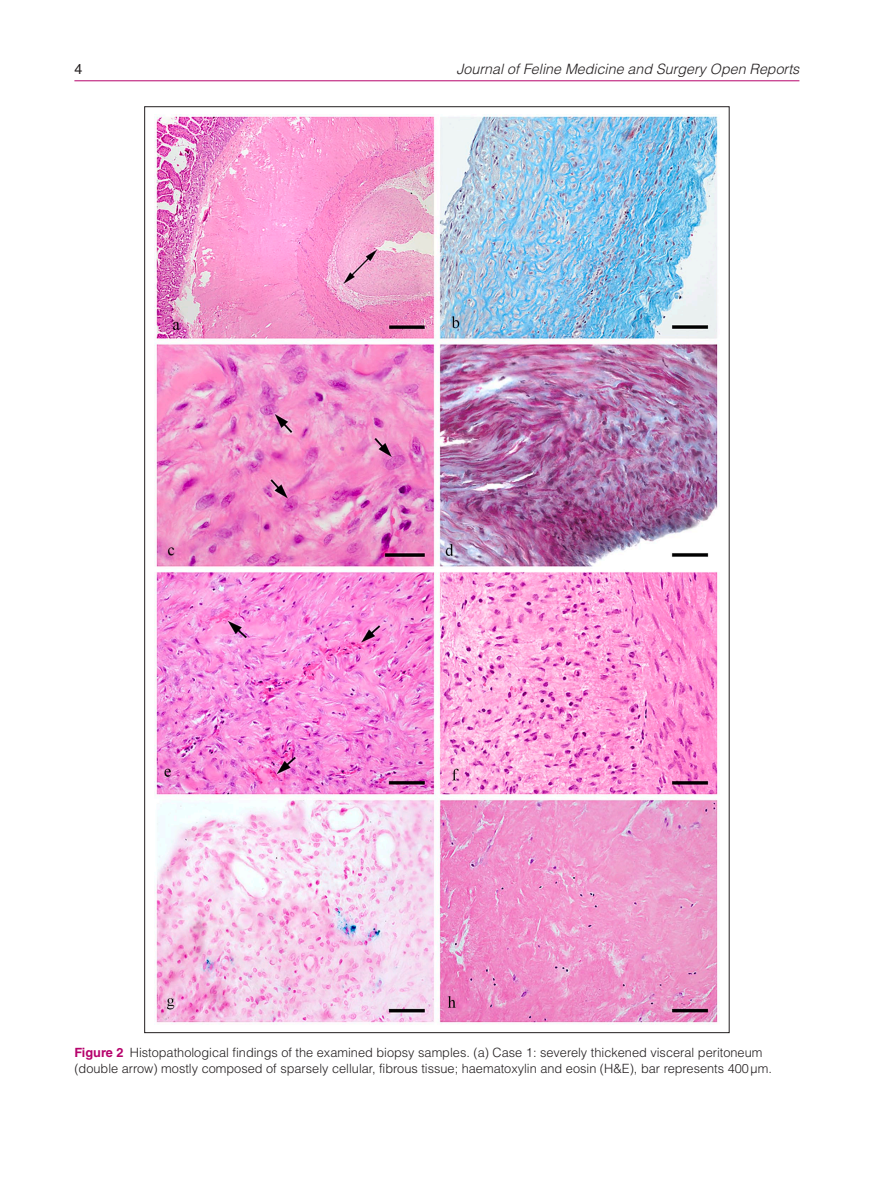
<style>
.page{position:relative;width:893px;height:1191px;background:#fff}
.page>*{position:absolute;margin:0;border:0;box-sizing:border-box;transform-origin:0 0}
.t1{font:italic 300 14.25px "Helvetica LT Std";color:#231f20}
.t2{font:14.25px "Helvetica LT Std";color:#231f20}
.t3{font:300 12.75px/15.8px "Helvetica LT Std";color:#231f20}
.s1{font-weight:700;color:#b6036c}
</style>
<div class="page">
<hr style="left:74px;top:80px;width:725px;height:1px;background:#b6036c">
<img style="left:155px;top:115px;width:564px;height:909px">
<p class="t2" style="left:74px;top:61px;width:9px">4</p>
<p class="t1" style="left:456px;top:60px;width:344px">Journal of Feline Medicine and Surgery Open Reports</p>
<p class="t3" style="left:74px;top:1044px;width:699px"><span class="s1">Figure 2</span> Histopathological findings of the examined biopsy samples. (a) Case 1: severely thickened visceral peritoneum (double arrow) mostly composed of sparsely cellular, fibrous tissue; haematoxylin and eosin (H&amp;E), bar represents 400µm.</p>
</div>
